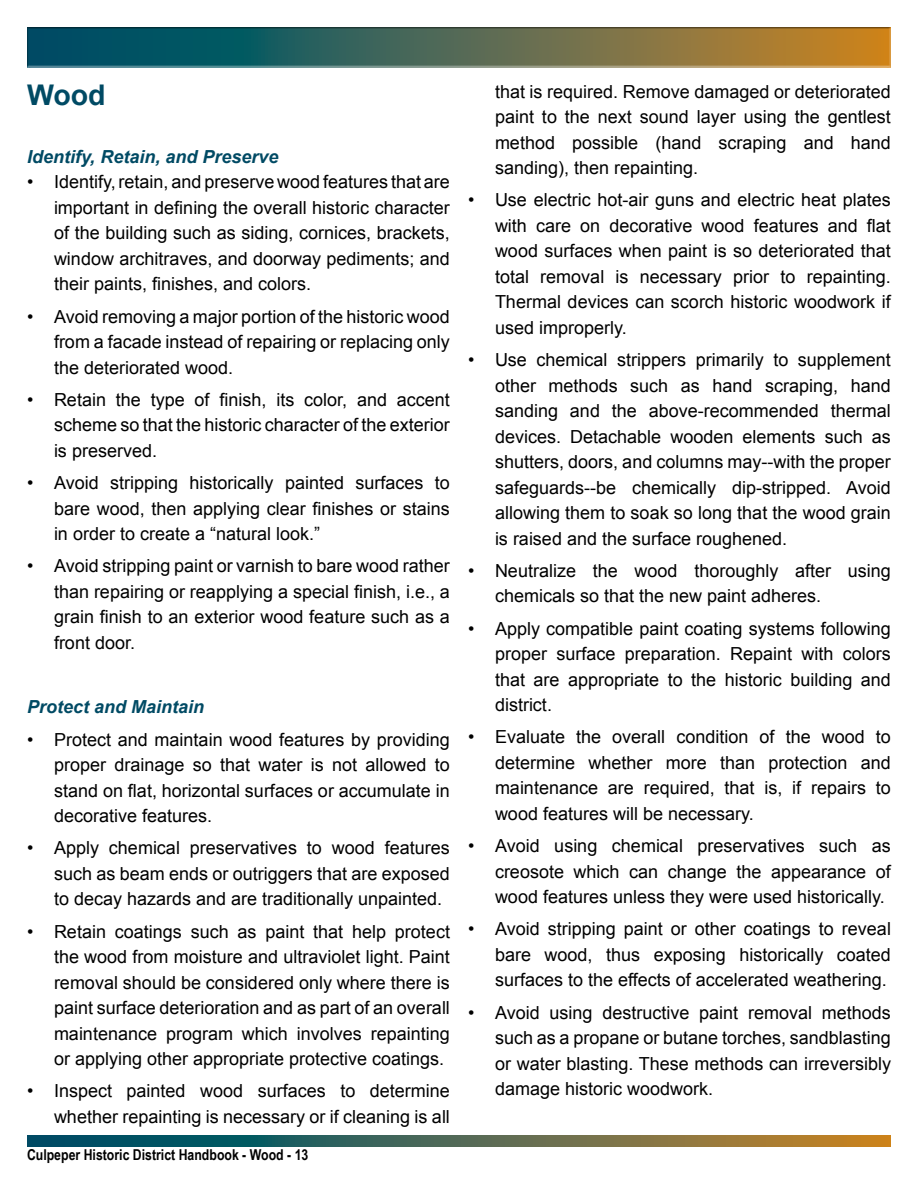
<style>
.page{position:relative;width:918px;height:1188px;background:#fff}
.page>*{position:absolute;margin:0;border:0;box-sizing:border-box;transform-origin:0 0}
.t1{font:700 28.5px "Arial";color:#004a64}
.t2{font:18px/25.5px "Arial";color:#000;text-align:justify}
.t3{font:italic 700 18px "Arial";color:#004a64}
.t4{font:700 15px "Arial Narrow";color:#000}
</style>
<div class="page">
<div style="left:26px;top:25px;width:868px;height:43px;background:#000;opacity:.75"></div>
<svg style="left:27px;top:1135px;width:864px;height:11px"></svg>
<h1 class="t1" style="left:27px;top:76px;width:80px">Wood</h1>
<p class="t3" style="left:27px;top:144px;width:253px">Identify, Retain, and Preserve</p>
<p class="t2" style="left:54px;top:169px;width:397px;text-indent:-27px">• Identify, retain, and preserve wood features that are important in defining the overall historic character of the building such as siding, cornices, brackets, window architraves, and doorway pediments; and their paints, finishes, and colors.</p>
<p class="t2" style="left:54px;top:304px;width:397px;text-indent:-27px">• Avoid removing a major portion of the historic wood from a facade instead of repairing or replacing only the deteriorated wood.</p>
<p class="t2" style="left:54px;top:387px;width:397px;text-indent:-27px">• Retain the type of finish, its color, and accent scheme so that the historic character of the exterior is preserved.</p>
<p class="t2" style="left:54px;top:470px;width:397px;text-indent:-27px">• Avoid stripping historically painted surfaces to bare wood, then applying clear finishes or stains in order to create a “natural look.”</p>
<p class="t2" style="left:54px;top:553px;width:397px;text-indent:-27px">• Avoid stripping paint or varnish to bare wood rather than repairing or reapplying a special finish, i.e., a grain finish to an exterior wood feature such as a front door.</p>
<p class="t3" style="left:27px;top:695px;width:179px">Protect and Maintain</p>
<p class="t2" style="left:54px;top:727px;width:397px;text-indent:-27px">• Protect and maintain wood features by providing proper drainage so that water is not allowed to stand on flat, horizontal surfaces or accumulate in decorative features.</p>
<p class="t2" style="left:54px;top:835px;width:398px;text-indent:-27px">• Apply chemical preservatives to wood features such as beam ends or outriggers that are exposed to decay hazards and are traditionally unpainted.</p>
<p class="t2" style="left:54px;top:919px;width:398px;text-indent:-27px">• Retain coatings such as paint that help protect the wood from moisture and ultraviolet light. Paint removal should be considered only where there is paint surface deterioration and as part of an overall maintenance program which involves repainting or applying other appropriate protective coatings.</p>
<p class="t2" style="left:27px;top:1079px;width:424px;text-align:right">• Inspect painted wood surfaces to determine whether repainting is necessary or if cleaning is all</p>
<p class="t4" style="left:27px;top:1143px;width:283px">Culpeper Historic District Handbook - Wood - 13</p>
<p class="t2" style="left:495px;top:79px;width:397px">that is required. Remove damaged or deteriorated paint to the next sound layer using the gentlest method possible (hand scraping and hand sanding), then repainting.</p>
<p class="t2" style="left:495px;top:187px;width:397px;text-indent:-27px">• Use electric hot-air guns and electric heat plates with care on decorative wood features and flat wood surfaces when paint is so deteriorated that total removal is necessary prior to repainting.<br>Thermal devices can scorch historic woodwork if used improperly.</p>
<p class="t2" style="left:495px;top:347px;width:397px;text-indent:-27px">• Use chemical strippers primarily to supplement other methods such as hand scraping, hand sanding and the above-recommended thermal devices. Detachable wooden elements such as shutters, doors, and columns may--with the proper safeguards--be chemically dip-stripped. Avoid allowing them to soak so long that the wood grain is raised and the surface roughened.</p>
<p class="t2" style="left:495px;top:558px;width:397px;text-indent:-27px">• Neutralize the wood thoroughly after using chemicals so that the new paint adheres.</p>
<p class="t2" style="left:495px;top:616px;width:397px;text-indent:-27px">• Apply compatible paint coating systems following proper surface preparation. Repaint with colors that are appropriate to the historic building and district.</p>
<p class="t2" style="left:495px;top:725px;width:397px;text-indent:-27px">• Evaluate the overall condition of the wood to determine whether more than protection and maintenance are required, that is, if repairs to wood features will be necessary.</p>
<p class="t2" style="left:495px;top:833px;width:397px;text-indent:-27px">• Avoid using chemical preservatives such as creosote which can change the appearance of wood features unless they were used historically.</p>
<p class="t2" style="left:495px;top:917px;width:397px;text-indent:-27px">• Avoid stripping paint or other coatings to reveal bare wood, thus exposing historically coated surfaces to the effects of accelerated weathering.</p>
<p class="t2" style="left:495px;top:1000px;width:398px;text-indent:-27px">• Avoid using destructive paint removal methods such as a propane or butane torches, sandblasting or water blasting. These methods can irreversibly damage historic woodwork.</p>
</div>
